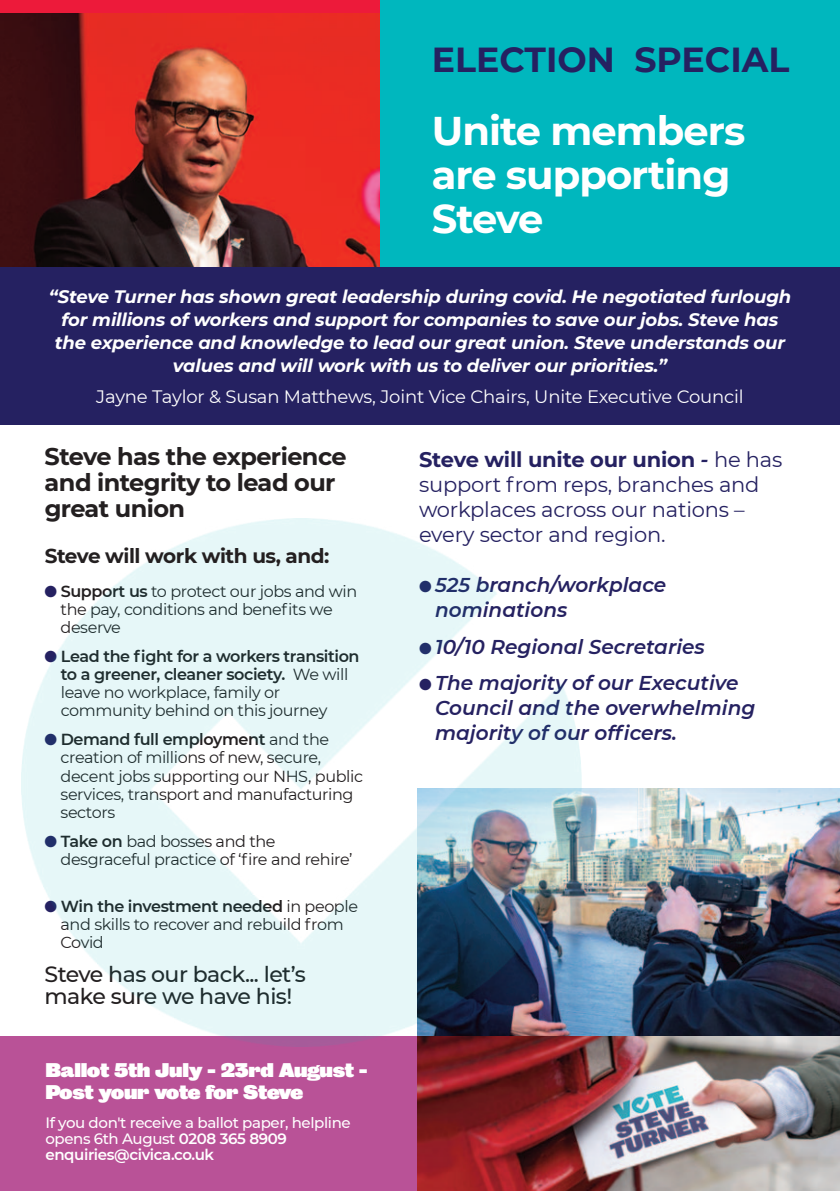
<style>
.page{position:relative;width:840px;height:1191px;background:#fff}
.page>*{position:absolute;margin:0;border:0;box-sizing:border-box;transform-origin:0 0}
.t1{font:700 40px/44px "Montserrat";letter-spacing:-.025em;color:#fff}
.t2{font:700 34.6px "Montserrat";color:#252161}
.t3{font:700 24px/26px "Montserrat";letter-spacing:-.025em;color:#231f20}
.t4{font:500 22px/22px "Montserrat";letter-spacing:-.025em;color:#231f20}
.t5{font:21px/25px "Montserrat";letter-spacing:-.01em;color:#252161}
.t6{font:italic 600 20px/25px "Montserrat";color:#252161}
.t7{font:700 20px "Montserrat";letter-spacing:-.025em;color:#231f20}
.t8{font:italic 700 18px/23px "Montserrat";letter-spacing:-.01em;color:#fff;text-align:center}
.t9{font:18px "Montserrat";letter-spacing:-.01em;color:#fff}
.t10{font:900 18px/22px "Bureau Grot";letter-spacing:-.02em;color:#fff}
.t11{font:16px/18px "Montserrat";letter-spacing:-.025em;color:#231f20}
.t12{font:600 16px/18px "Montserrat";letter-spacing:-.025em;color:#231f20}
.t13{font:500 15px/16px "Montserrat";letter-spacing:-.025em;color:#fff}
.s1{color:#252161}
.s2{font-weight:600}
.s3{font-weight:400}
.s4{font-weight:700}
.s5{font-weight:600;font-style:italic}
</style>
<div class="page">
<div style="left:0;top:0;width:380px;height:267px;background:#ed1a3a"></div>
<img style="left:0;top:13px;width:380px;height:254px">
<div style="left:0;top:1036px;width:839px;height:154px;background:#b95297"></div>
<div style="left:380px;top:0;width:459px;height:267px;background:#00b7be"></div>
<div style="left:0;top:267px;width:839px;height:158px;background:#252161"></div>
<img style="left:417px;top:788px;width:422px;height:402px">
<img style="left:21px;top:519px;width:560px;height:527px">
<p class="t2" style="left:431px;top:38px;width:359px">ELECTION SPECIAL</p>
<p class="t1" style="left:431px;top:109px;width:315px">Unite members are supporting<br>Steve</p>
<p class="t8" style="left:49px;top:285px;width:743px">“Steve Turner has shown great leadership during covid. He negotiated furlough for millions of workers and support for companies to save our jobs. Steve has the experience and knowledge to lead our great union. Steve understands our values and will work with us to deliver our priorities.”</p>
<p class="t9" style="left:96px;top:385px;width:648px">Jayne Taylor &amp; Susan Matthews, Joint Vice Chairs, Unite Executive Council</p>
<p class="t3" style="left:45px;top:443px;width:303px">Steve has the experience and integrity to lead our great union</p>
<p class="t7" style="left:45px;top:543px;width:286px">Steve will work with us, and:</p>
<p class="t11" style="left:61px;top:582px;width:298px;text-indent:-16px"><span class="s1">●</span> <span class="s2">Support us</span> to protect our jobs and win the pay, conditions and benefits we deserve</p>
<p class="t12" style="left:61px;top:647px;width:300px;text-indent:-16px"><span class="s1">●</span> Lead the fight for a workers transition to a greener, cleaner society. <span class="s3">We will leave no workplace, family or community behind on this journey</span></p>
<p class="t11" style="left:61px;top:730px;width:304px;text-indent:-16px"><span class="s1">●</span> <span class="s2">Demand full employment</span> and the creation of millions of new, secure, decent jobs supporting our NHS, public services, transport and manufacturing sectors</p>
<p class="t11" style="left:61px;top:832px;width:293px;text-indent:-16px"><span class="s1">●</span> <span class="s2">Take on</span> bad bosses and the desgraceful practice of ‘fire and rehire’</p>
<p class="t11" style="left:61px;top:897px;width:299px;text-indent:-16px"><span class="s1">●</span> <span class="s2">Win the investment needed</span> in people and skills to recover and rebuild from<br>Covid</p>
<p class="t4" style="left:45px;top:962px;width:263px">Steve has our back... let’s make sure we have his!</p>
<p class="t10" style="left:45px;top:1058px;width:323px">Ballot 5th July - 23rd August -<br>Post your vote for Steve</p>
<p class="t13" style="left:45px;top:1114px;width:306px">If you don't receive a ballot paper, helpline opens 6th August <span class="s2">0208 365 8909 enquiries@civica.co.uk</span></p>
<p class="t5" style="left:419px;top:447px;width:365px"><span class="s4">Steve will unite our union</span> <span class="s5">-</span> he has support from reps, branches and workplaces across our nations – every sector and region.</p>
<p class="t6" style="left:435px;top:572px;width:232px;text-indent:-16px">● 525 branch/workplace nominations</p>
<p class="t6" style="left:419px;top:634px;width:287px">● 10/10 Regional Secretaries</p>
<p class="t6" style="left:435px;top:670px;width:321px;text-indent:-16px">● The majority of our Executive<br>Council and the overwhelming majority of our officers.</p>
</div>
